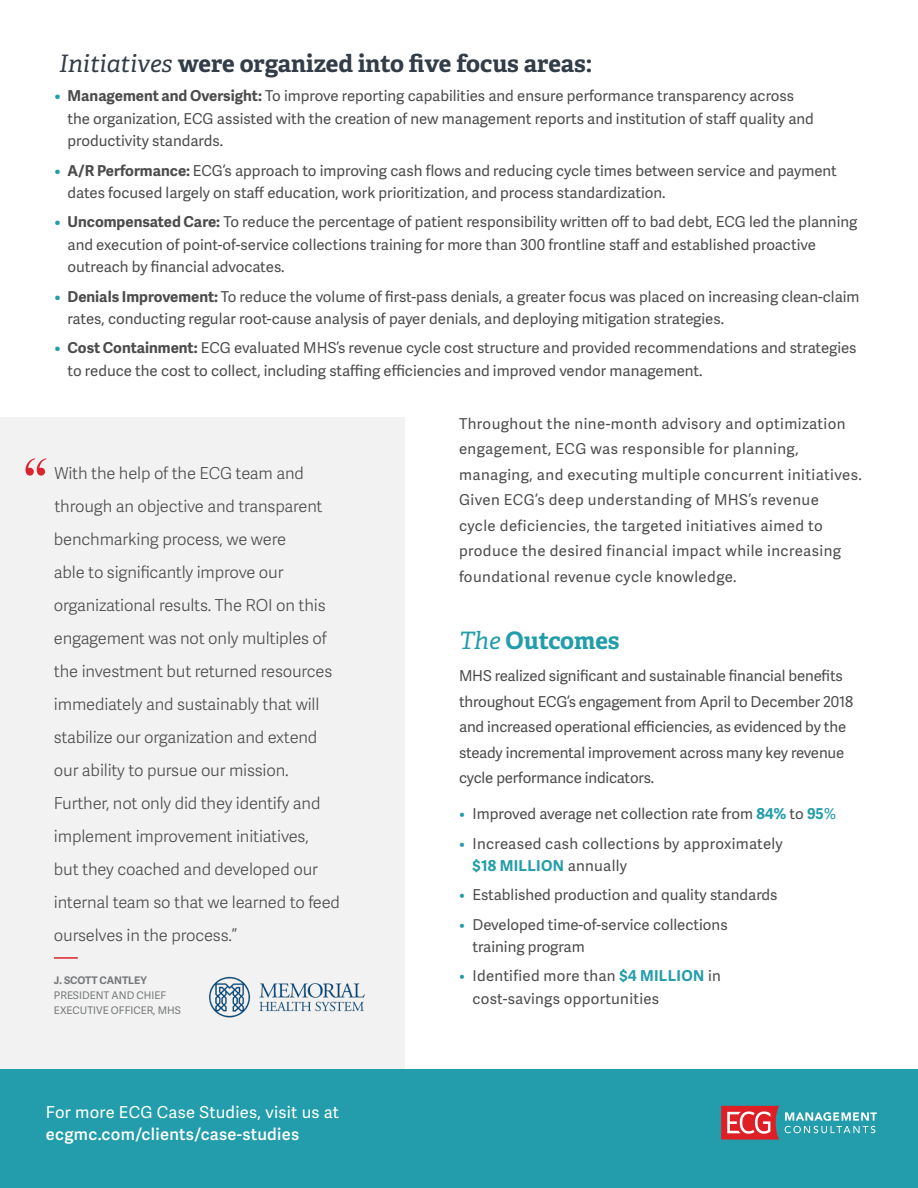
<style>
.page{position:relative;width:918px;height:1188px;background:#fff}
.page>*{position:absolute;margin:0;border:0;box-sizing:border-box;transform-origin:0 0}
.Headline{font:700 24px "Adelle";letter-spacing:-.005em;color:#323d47}
.Headline-2{font:700 24px "Adelle";letter-spacing:-.005em;color:#239dab}
.New_Quote{font:300 16.5px/33px "Adelle Sans";letter-spacing:-.01em;color:#4d4c4c}
.Main_Paragraph{font:16.5px/22.5px "Adelle Sans";letter-spacing:.02em;color:#fff}
.New_Main_Paragraph_S{font:15px/22.5px "Adelle Sans";color:#4d4c4c}
.New_Main_Paragraph_S-2{font:15px/25.5px "Adelle Sans";letter-spacing:.03em;color:#4d4c4c}
.New_Main_Paragraph_S-3{font:15px/22.5px "Adelle Sans";letter-spacing:.02em;color:#4d4c4c}
.Quote_giver{font:10.5px/15px "Adelle Sans";color:#76787b}
.Quote_giver-2{font:700 10.5px "Adelle Sans";color:#76787b}
.s1{font-weight:400;font-style:italic}
.s2{font-weight:700;color:#239dab}
.s3{font-weight:700}
.s4{color:#239dab}
.s5{font-weight:600}
</style>
<div class="page">
<div style="left:0;top:417px;width:405px;height:665px;background:#f1f2f1"></div>
<hr style="left:54px;top:957px;width:24px;height:2px;background:#da252e">
<svg style="left:26px;top:458px;width:21px;height:18px"></svg>
<img style="left:209px;top:976px;width:156px;height:42px">
<div style="left:0;top:1069px;width:918px;height:119px;background:#239dab"></div>
<svg style="left:785px;top:1112px;width:92px;height:21px"></svg>
<svg style="left:721px;top:1106px;width:58px;height:33px;background:#dc4f54"></svg>
<p class="Headline" style="left:59px;top:48px;width:534px"><span class="s1">Initiatives</span> were organized into five focus areas:</p>
<p class="New_Main_Paragraph_S" style="left:68px;top:84px;width:748px;text-indent:-14px"><span class="s2">•</span> <span class="s3">Management and Oversight:</span> To improve reporting capabilities and ensure performance transparency across the organization, ECG assisted with the creation of new management reports and institution of staff quality and productivity standards.</p>
<p class="New_Main_Paragraph_S" style="left:68px;top:159px;width:771px;text-indent:-14px"><span class="s2">•</span> <span class="s3">A/R Performance:</span> ECG’s approach to improving cash flows and reducing cycle times between service and payment dates focused largely on staff education, work prioritization, and process standardization.</p>
<p class="New_Main_Paragraph_S" style="left:68px;top:210px;width:791px;text-indent:-14px"><span class="s2">•</span> <span class="s3">Uncompensated Care:</span> To reduce the percentage of patient responsibility written off to bad debt, ECG led the planning and execution of point-of-service collections training for more than 300 frontline staff and established proactive outreach by financial advocates.</p>
<p class="New_Main_Paragraph_S" style="left:68px;top:285px;width:794px;text-indent:-14px"><span class="s2">•</span> <span class="s3">Denials Improvement:</span> To reduce the volume of first-pass denials, a greater focus was placed on increasing clean-claim rates, conducting regular root-cause analysis of payer denials, and deploying mitigation strategies.</p>
<p class="New_Main_Paragraph_S" style="left:68px;top:336px;width:791px;text-indent:-14px"><span class="s2">•</span> <span class="s3">Cost Containment:</span> ECG evaluated MHS’s revenue cycle cost structure and provided recommendations and strategies to reduce the cost to collect, including staffing efficiencies and improved vendor management.</p>
<p class="New_Main_Paragraph_S-2" style="left:459px;top:410px;width:404px">Throughout the nine-month advisory and optimization engagement, ECG was responsible for planning, managing, and executing multiple concurrent initiatives.<br>Given ECG’s deep understanding of MHS’s revenue<br>cycle deficiencies, the targeted initiatives aimed to produce the desired financial impact while increasing foundational revenue cycle knowledge.</p>
<p class="New_Quote" style="left:54px;top:456px;width:288px">With the help of the ECG team and through an objective and transparent benchmarking process, we were<br>able to significantly improve our organizational results. The ROI on this engagement was not only multiples of the investment but returned resources immediately and sustainably that will stabilize our organization and extend our ability to pursue our mission.<br>Further, not only did they identify and implement improvement initiatives,<br>but they coached and developed our internal team so that we learned to feed ourselves in the process.”</p>
<p class="Quote_giver-2" style="left:54px;top:972px;width:94px">J. SCOTT CANTLEY</p>
<p class="Quote_giver" style="left:54px;top:987px;width:129px">PRESIDENT AND CHIEF<br>EXECUTIVE OFFICER, MHS</p>
<p class="Headline-2" style="left:459px;top:625px;width:162px"><span class="s1">The</span> Outcomes</p>
<p class="New_Main_Paragraph_S" style="left:459px;top:663px;width:396px;line-height:25.5px">MHS realized significant and sustainable financial benefits throughout ECG’s engagement from April to December 2018 and increased operational efficiencies, as evidenced by the steady incremental improvement across many key revenue cycle performance indicators.</p>
<p class="New_Main_Paragraph_S" style="left:459px;top:802px;width:379px"><span class="s4">•</span> Improved average net collection rate from <span class="s2">84%</span> to <span class="s2">95</span><span class="s4">%</span></p>
<p class="New_Main_Paragraph_S-3" style="left:472px;top:831px;width:312px;text-indent:-14px"><span class="s4">•</span> Increased cash collections by approximately <span class="s2">$18 MILLION</span> annually</p>
<p class="New_Main_Paragraph_S" style="left:459px;top:883px;width:320px"><span class="s4">•</span> Established production and quality standards</p>
<p class="New_Main_Paragraph_S" style="left:472px;top:912px;width:257px;text-indent:-14px"><span class="s4">•</span> Developed time-of-service collections training program</p>
<p class="New_Main_Paragraph_S-3" style="left:472px;top:964px;width:250px;text-indent:-14px"><span class="s4">•</span> Identified more than <span class="s2">$4 MILLION</span> in cost-savings opportunities</p>
<p class="Main_Paragraph" style="left:46px;top:1100px;width:295px">For more ECG Case Studies, visit us at <span class="s5">ecgmc.com/clients/case-studies</span></p>
</div>
